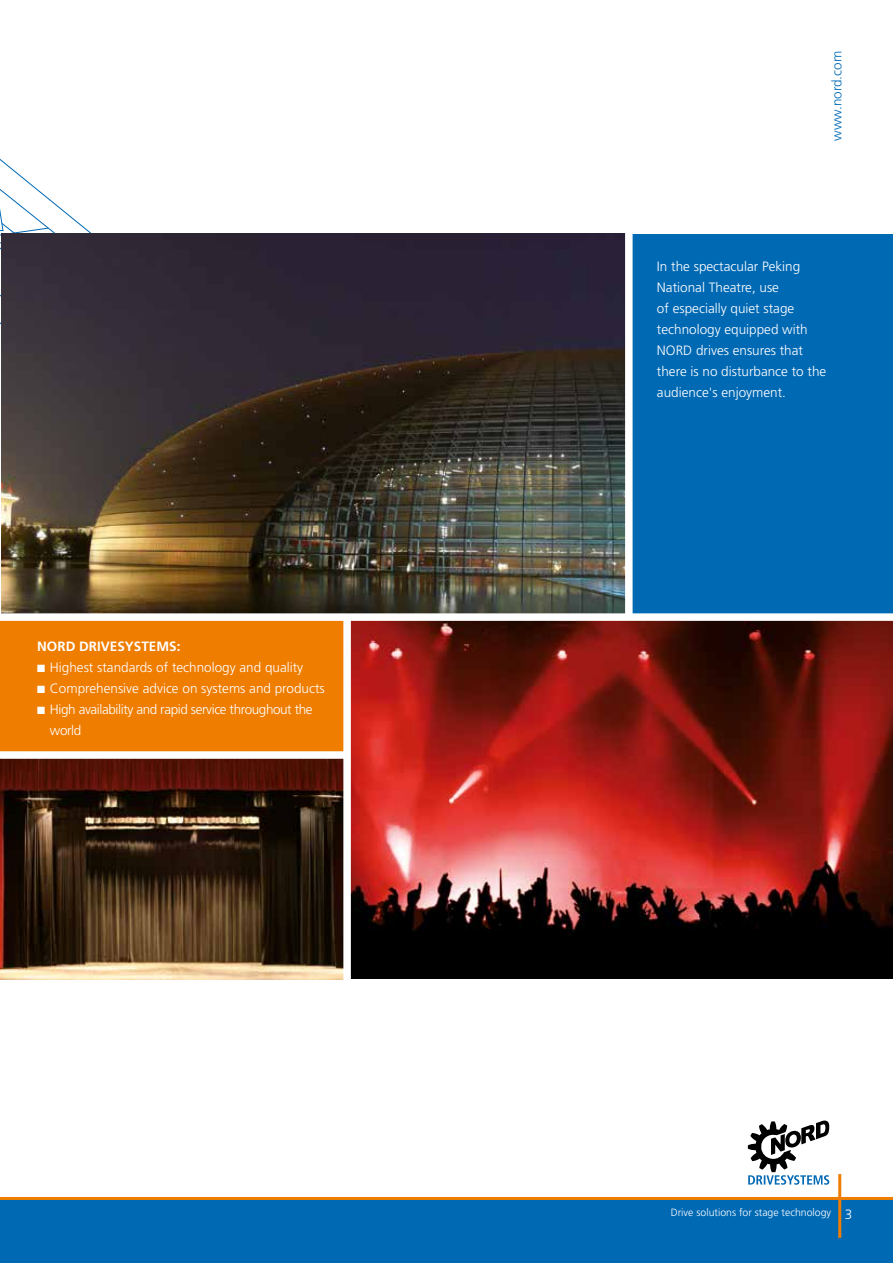
<style>
.page{position:relative;width:893px;height:1263px;background:#fff}
.page>*{position:absolute;margin:0;border:0;box-sizing:border-box;transform-origin:0 0}
.t1{font:300 13.5px/21px "Frutiger";color:#fff}
.t2{font:300 13.5px/21px "Frutiger";letter-spacing:-.03em;color:#fff}
.t3{font:700 13.5px "Frutiger";color:#fff}
.t4{font:300 13.5px "Frutiger";color:#0069b4}
.t5{font:300 10.5px "Frutiger";color:#fff}
.s1{font-size:13.5px}
</style>
<div class="page">
<div style="left:0;top:1198px;width:893px;height:65px;background:#0069b4"></div>
<hr style="left:0;top:1197px;width:893px;height:3px;background:#ef7d00">
<hr style="left:838px;top:1174px;width:3px;height:64px;background:#ef7d00">
<svg style="left:748px;top:1120px;width:81px;height:65px"></svg>
<img style="left:0;top:759px;width:343px;height:221px">
<img style="left:351px;top:621px;width:542px;height:358px">
<svg style="left:0;top:159px;width:125px;height:166px"></svg>
<img style="left:1px;top:234px;width:624px;height:379px">
<div style="left:0;top:617px;width:349px;height:138px;background:#ef7d00"></div>
<div style="left:630px;top:234px;width:263px;height:383px;background:#0069b4"></div>
<div style="left:625px;top:216px;width:8px;height:403px;background:#fff"></div>
<div style="left:0;top:613px;width:893px;height:8px;background:#fff"></div>
<div style="left:0;top:751px;width:349px;height:8px;background:#fff"></div>
<div style="left:343px;top:618px;width:8px;height:370px;background:#fff"></div>
<p class="t3" style="left:37px;top:638px;width:145px">NORD DRIVESYSTEMS:</p>
<p class="t1" style="left:37px;top:656px;width:268px">■ Highest standards of technology and quality</p>
<p class="t1" style="left:37px;top:677px;width:289px">■ Comprehensive advice on systems and products</p>
<p class="t2" style="left:50px;top:698px;width:264px;text-indent:-13px">■ High availability and rapid service throughout the world</p>
<p class="t4" style="left:829px;top:141px;width:91px;rotate:-90deg">www.nord.com</p>
<p class="t1" style="left:657px;top:256px;width:171px">In the spectacular Peking<br>National Theatre, use<br>of especially quiet stage technology equipped with<br>NORD drives ensures that there is no disturbance to the audience's enjoyment.</p>
<p class="t5" style="left:671px;top:1207px;width:183px">Drive solutions for stage technology <span class="s1">3</span></p>
</div>
